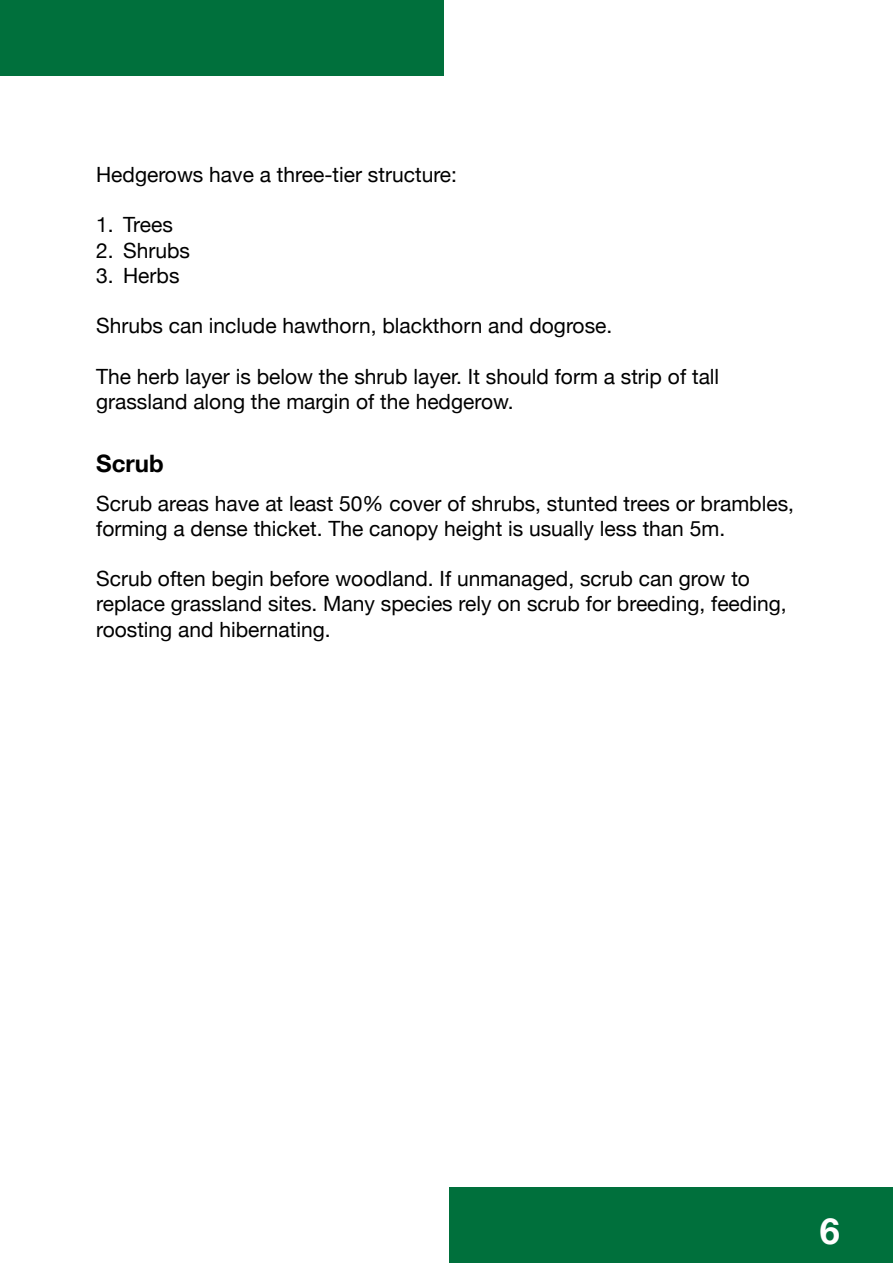
<style>
.page{position:relative;width:893px;height:1263px;background:#fff}
.page>*{position:absolute;margin:0;border:0;box-sizing:border-box;transform-origin:0 0}
.t1{font:700 36px "Helvetica Neue";color:#fff}
.t2{font:700 24px "Helvetica Neue";color:#000}
.t3{font:21px/25.2px "Helvetica Neue";color:#000}
</style>
<div class="page">
<div style="left:0;top:0;width:444px;height:75px;background:#00703c"></div>
<div style="left:449px;top:1188px;width:444px;height:75px;background:#00703c"></div>
<p class="t3" style="left:96px;top:163px;width:362px">Hedgerows have a three-tier structure:</p>
<p class="t3" style="left:96px;top:214px;width:78px">1. Trees</p>
<p class="t3" style="left:96px;top:239px;width:95px">2. Shrubs</p>
<p class="t3" style="left:96px;top:264px;width:85px">3. Herbs</p>
<p class="t3" style="left:96px;top:314px;width:518px">Shrubs can include hawthorn, blackthorn and dogrose.</p>
<p class="t3" style="left:96px;top:365px;width:625px">The herb layer is below the shrub layer. It should form a strip of tall grassland along the margin of the hedgerow.</p>
<p class="t2" style="left:96px;top:444px;width:69px">Scrub</p>
<p class="t3" style="left:96px;top:492px;width:699px">Scrub areas have at least 50% cover of shrubs, stunted trees or brambles, forming a dense thicket. The canopy height is usually less than 5m.</p>
<p class="t3" style="left:96px;top:567px;width:692px">Scrub often begin before woodland. If unmanaged, scrub can grow to replace grassland sites. Many species rely on scrub for breeding, feeding, roosting and hibernating.</p>
<h1 class="t1" style="left:820px;top:1203px;width:22px">6</h1>
</div>
